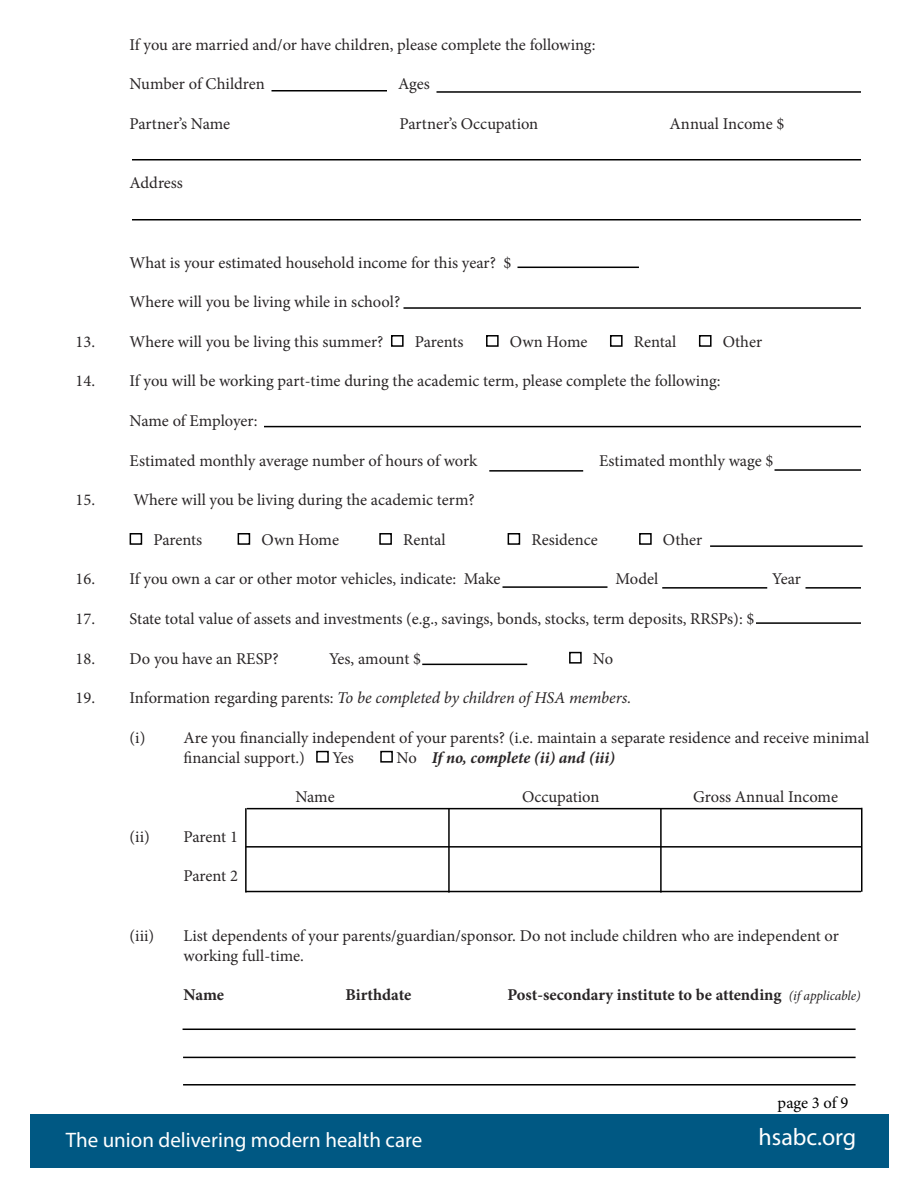
<style>
.page{position:relative;width:918px;height:1188px;background:#fff}
.page>*{position:absolute;margin:0;border:0;box-sizing:border-box;transform-origin:0 0}
.t1{font:24px "Myriad Pro";color:#fff}
.t2{font:21px "Myriad Pro";color:#fff}
.t3{font:16.5px/19.8px "Minion Pro";letter-spacing:-.005em;color:#292526}
.t4{font:italic 16.5px "Minion Pro";letter-spacing:-.005em;color:#292526}
.t5{font:700 16.5px "Minion Pro";letter-spacing:-.005em;color:#292526}
.t6{font:italic 700 16.5px "Minion Pro";letter-spacing:-.005em;color:#292526}
.t7{font:16.5px "Minion Pro";letter-spacing:-.005em;color:#000}
.s1{font-style:normal}
.s2{font-weight:400;font-style:normal}
.s3{font-weight:400;font-style:italic;font-size:13.5px}
</style>
<div class="page">
<div style="left:30px;top:1114px;width:859px;height:54px;background:#005883"></div>
<div style="left:391px;top:335px;width:13px;height:12px;border:2px solid #000"></div>
<div style="left:486px;top:335px;width:13px;height:12px;border:2px solid #000"></div>
<div style="left:610px;top:335px;width:13px;height:12px;border:2px solid #000"></div>
<div style="left:699px;top:335px;width:13px;height:12px;border:2px solid #000"></div>
<div style="left:130px;top:533px;width:12px;height:12px;border:2px solid #000"></div>
<div style="left:238px;top:533px;width:12px;height:12px;border:2px solid #000"></div>
<div style="left:379px;top:533px;width:13px;height:12px;border:2px solid #000"></div>
<div style="left:508px;top:533px;width:12px;height:12px;border:2px solid #000"></div>
<div style="left:639px;top:533px;width:13px;height:12px;border:2px solid #000"></div>
<div style="left:569px;top:652px;width:13px;height:12px;border:2px solid #000"></div>
<div style="left:316px;top:751px;width:13px;height:12px;border:2px solid #000"></div>
<div style="left:380px;top:751px;width:13px;height:12px;border:2px solid #000"></div>
<hr style="left:264px;top:426px;width:597px;height:1px;background:#000">
<hr style="left:489px;top:470px;width:94px;height:2px;background:#000">
<hr style="left:775px;top:469px;width:86px;height:2px;background:#000">
<hr style="left:502px;top:586px;width:106px;height:2px;background:#000">
<hr style="left:132px;top:159px;width:729px;height:1px;background:#000">
<hr style="left:518px;top:267px;width:121px;height:1px;background:#000">
<hr style="left:404px;top:307px;width:457px;height:2px;background:#000">
<hr style="left:272px;top:90px;width:115px;height:2px;background:#000">
<hr style="left:436px;top:91px;width:425px;height:2px;background:#000">
<hr style="left:132px;top:219px;width:729px;height:1px;background:#000">
<hr style="left:662px;top:587px;width:105px;height:2px;background:#000">
<hr style="left:805px;top:587px;width:56px;height:2px;background:#000">
<hr style="left:756px;top:622px;width:105px;height:2px;background:#000">
<hr style="left:422px;top:664px;width:105px;height:1px;background:#000">
<hr style="left:183px;top:1029px;width:673px;height:1px;background:#000">
<hr style="left:183px;top:1057px;width:673px;height:1px;background:#000">
<hr style="left:183px;top:1084px;width:673px;height:2px;background:#000">
<hr style="left:246px;top:846px;width:615px;height:2px;background:#000">
<hr style="left:246px;top:891px;width:615px;height:1px;background:#000">
<hr style="left:245px;top:808px;width:2px;height:84px;background:#000">
<hr style="left:448px;top:809px;width:2px;height:84px;background:#000">
<hr style="left:660px;top:808px;width:2px;height:85px;background:#000">
<hr style="left:247px;top:808px;width:614px;height:1px;background:#000">
<hr style="left:861px;top:808px;width:1px;height:84px;background:#000">
<hr style="left:710px;top:545px;width:153px;height:2px;background:#000">
<p class="t3" style="left:130px;top:35px;width:467px">If you are married and/or have children, please complete the following:</p>
<p class="t3" style="left:130px;top:74px;width:137px">Number of Children</p>
<p class="t3" style="left:398px;top:74px;width:33px">Ages</p>
<p class="t3" style="left:130px;top:114px;width:102px">Partner’s Name</p>
<p class="t3" style="left:400px;top:114px;width:140px">Partner’s Occupation</p>
<p class="t3" style="left:670px;top:114px;width:116px">Annual Income $</p>
<p class="t3" style="left:130px;top:173px;width:55px">Address</p>
<p class="t3" style="left:130px;top:253px;width:383px">What is your estimated household income for this year? $</p>
<p class="t3" style="left:130px;top:292px;width:272px">Where will you be living while in school?</p>
<p class="t3" style="left:76px;top:332px;width:309px">13. Where will you be living this summer?</p>
<p class="t3" style="left:415px;top:332px;width:50px">Parents</p>
<p class="t3" style="left:510px;top:332px;width:79px">Own Home</p>
<p class="t3" style="left:634px;top:332px;width:44px">Rental</p>
<p class="t3" style="left:723px;top:332px;width:41px">Other</p>
<p class="t3" style="left:76px;top:371px;width:646px">14. If you will be working part-time during the academic term, please complete the following:</p>
<p class="t3" style="left:130px;top:411px;width:130px">Name of Employer:</p>
<p class="t3" style="left:130px;top:451px;width:349px">Estimated monthly average number of hours of work</p>
<p class="t3" style="left:599px;top:451px;width:176px">Estimated monthly wage $</p>
<p class="t3" style="left:76px;top:490px;width:401px">15. Where will you be living during the academic term?</p>
<p class="t3" style="left:153px;top:530px;width:50px">Parents</p>
<p class="t3" style="left:261px;top:530px;width:79px">Own Home</p>
<p class="t3" style="left:403px;top:530px;width:44px">Rental</p>
<p class="t3" style="left:531px;top:530px;width:68px">Residence</p>
<p class="t3" style="left:663px;top:530px;width:41px">Other</p>
<p class="t3" style="left:76px;top:569px;width:426px">16. If you own a car or other motor vehicles, indicate: Make</p>
<p class="t3" style="left:616px;top:569px;width:44px">Model</p>
<p class="t3" style="left:772px;top:569px;width:30px">Year</p>
<p class="t3" style="left:76px;top:609px;width:680px">17. State total value of assets and investments (e.g., savings, bonds, stocks, term deposits, RRSPs): $</p>
<p class="t3" style="left:76px;top:649px;width:205px">18. Do you have an RESP?</p>
<p class="t3" style="left:329px;top:649px;width:93px">Yes, amount $</p>
<p class="t3" style="left:593px;top:649px;width:22px">No</p>
<p class="t4" style="left:76px;top:687px;width:557px"><span class="s1">19. Information regarding parents:</span> To be completed by children of HSA members.</p>
<p class="t3" style="left:184px;top:728px;width:687px;text-indent:-54px">(i) Are you financially independent of your parents? (i.e. maintain a separate residence and receive minimal financial support.)</p>
<p class="t3" style="left:333px;top:748px;width:23px">Yes</p>
<p class="t6" style="left:397px;top:746px;width:220px"><span class="s2">No</span> If no, complete (ii) and (iii)</p>
<p class="t3" style="left:295px;top:787px;width:41px">Name</p>
<p class="t3" style="left:522px;top:787px;width:79px">Occupation</p>
<p class="t3" style="left:693px;top:787px;width:146px">Gross Annual Income</p>
<p class="t3" style="left:130px;top:827px;width:110px">(ii) Parent 1</p>
<p class="t3" style="left:184px;top:866px;width:56px">Parent 2</p>
<p class="t3" style="left:130px;top:926px;width:26px">(iii)</p>
<p class="t3" style="left:184px;top:926px;width:657px">List dependents of your parents/guardian/sponsor. Do not include children who are independent or working full-time.</p>
<p class="t5" style="left:184px;top:984px;width:42px">Name</p>
<p class="t5" style="left:346px;top:984px;width:67px">Birthdate</p>
<p class="t5" style="left:508px;top:984px;width:355px">Post-secondary institute to be attending <span class="s3">(if applicable)</span></p>
<p class="t7" style="left:778px;top:1092px;width:72px">page 3 of 9</p>
<p class="t2" style="left:66px;top:1127px;width:358px">The union delivering modern health care</p>
<h1 class="t1" style="left:759px;top:1122px;width:99px">hsabc.org</h1>
</div>
